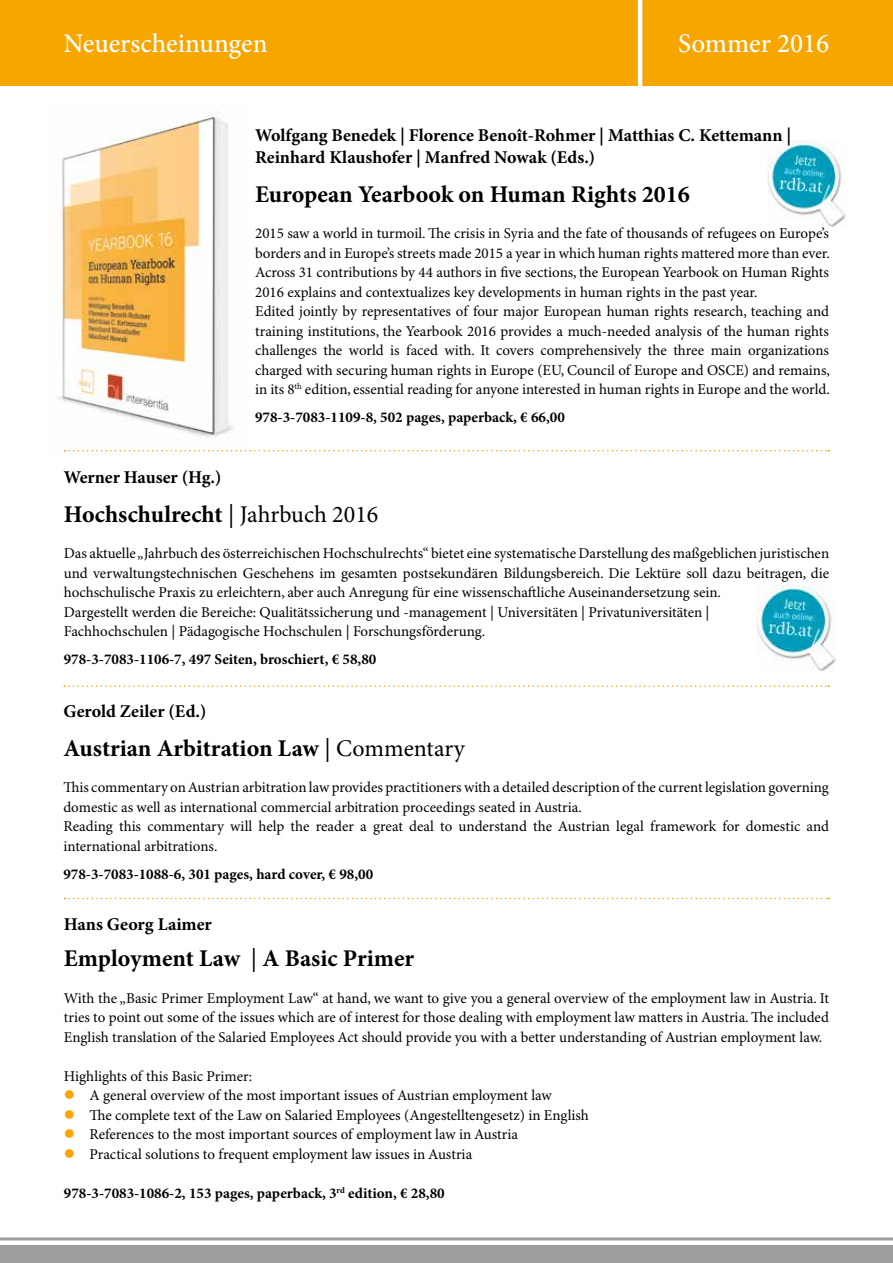
<style>
.page{position:relative;width:893px;height:1263px;background:#fff}
.page>*{position:absolute;margin:0;border:0;box-sizing:border-box;transform-origin:0 0}
.t1{font:500 27px "Minion Pro";color:#fff}
.t2{font:700 24px "Minion Pro";color:#000}
.t3{font:700 18px/22.5px "Minion Pro";letter-spacing:-.005em;color:#000}
.t4{font:15px/19.5px "Minion Pro";color:#000}
.t5{font:700 15px "Minion Pro";color:#000}
.s1{font-weight:400}
.s2{color:#f7a600}
</style>
<div class="page">
<img style="left:767px;top:140px;width:79px;height:87px">
<div style="left:0;top:1246px;width:893px;height:17px;background:#9d9d9c"></div>
<hr style="left:0;top:1237px;width:893px;height:3px;background:#9d9d9c">
<div style="left:0;top:0;width:893px;height:85px;background:#f7a600"></div>
<hr style="left:638px;top:0;width:4px;height:97px;background:#fff">
<svg style="left:65px;top:898px;width:764px;height:1px"></svg>
<img style="left:58px;top:111px;width:184px;height:341px">
<svg style="left:65px;top:450px;width:764px;height:1px"></svg>
<img style="left:757px;top:585px;width:78px;height:86px">
<svg style="left:64px;top:685px;width:765px;height:2px"></svg>
<h1 class="t1" style="left:63px;top:25px;width:206px">Neuerscheinungen</h1>
<h1 class="t1" style="left:678px;top:25px;width:153px">Sommer 2016</h1>
<p class="t3" style="left:255px;top:123px;width:538px">Wolfgang Benedek | Florence Benoît-Rohmer | Matthias C. Kettemann |<br>Reinhard Klaushofer | Manfred Nowak (Eds.)</p>
<h2 class="t2" style="left:255px;top:177px;width:436px">European Yearbook on Human Rights 2016</h2>
<p class="t4" style="left:255px;top:224px;width:576px">2015 saw a world in turmoil. The crisis in Syria and the fate of thousands of refugees on Europe’s borders and in Europe’s streets made 2015 a year in which human rights mattered more than ever.<br>Across 31 contributions by 44 authors in five sections, the European Yearbook on Human Rights 2016 explains and contextualizes key developments in human rights in the past year.<br>Edited jointly by representatives of four major European human rights research, teaching and training institutions, the Yearbook 2016 provides a much-needed analysis of the human rights challenges the world is faced with. It covers comprehensively the three main organizations charged with securing human rights in Europe (EU, Council of Europe and OSCE) and remains, in its 8<sup>th</sup> edition, essential reading for anyone interested in human rights in Europe and the world.</p>
<p class="t5" style="left:255px;top:407px;width:311px">978-3-7083-1109-8, 502 pages, paperback, € 66,00</p>
<p class="t3" style="left:64px;top:466px;width:159px">Werner Hauser (Hg.)</p>
<h2 class="t2" style="left:64px;top:497px;width:316px">Hochschulrecht <span class="s1">| Jahrbuch 2016</span></h2>
<p class="t4" style="left:64px;top:544px;width:767px">Das aktuelle „Jahrbuch des österreichischen Hochschulrechts“ bietet eine systematische Darstellung des maßgeblichen juristischen und verwaltungstechnischen Geschehens im gesamten postsekundären Bildungsbereich. Die Lektüre soll dazu beitragen, die hochschulische Praxis zu erleichtern, aber auch Anregung für eine wissenschaftliche Auseinandersetzung sein.<br>Dargestellt werden die Bereiche: Qualitätssicherung und -management | Universitäten | Privatuniversitäten |<br>Fachhochschulen | Pädagogische Hochschulen | Forschungsförderung.</p>
<p class="t5" style="left:64px;top:649px;width:314px">978-3-7083-1106-7, 497 Seiten, broschiert, € 58,80</p>
<p class="t3" style="left:63px;top:700px;width:145px">Gerold Zeiler (Ed.)</p>
<h2 class="t2" style="left:63px;top:731px;width:403px">Austrian Arbitration Law <span class="s1">| Commentary</span></h2>
<p class="t4" style="left:63px;top:778px;width:767px">This commentary on Austrian arbitration law provides practitioners with a detailed description of the current legislation governing domestic as well as international commercial arbitration proceedings seated in Austria.<br>Reading this commentary will help the reader a great deal to understand the Austrian legal framework for domestic and international arbitrations.</p>
<p class="t5" style="left:63px;top:863px;width:311px">978-3-7083-1088-6, 301 pages, hard cover, € 98,00</p>
<p class="t3" style="left:64px;top:912px;width:149px">Hans Georg Laimer</p>
<h2 class="t2" style="left:64px;top:941px;width:352px">Employment Law <span class="s1">|</span> A Basic Primer</h2>
<p class="t4" style="left:64px;top:988px;width:767px;text-align:justify">With the „Basic Primer Employment Law“ at hand, we want to give you a general overview of the employment law in Austria. It tries to point out some of the issues which are of interest for those dealing with employment law matters in Austria. The included English translation of the Salaried Employees Act should provide you with a better understanding of Austrian employment law.</p>
<p class="t4" style="left:64px;top:1066px;width:190px">Highlights of this Basic Primer:</p>
<p class="t4" style="left:64px;top:1086px;width:489px"><span class="s2">●</span> A general overview of the most important issues of Austrian employment law</p>
<p class="t4" style="left:64px;top:1105px;width:526px"><span class="s2">●</span> The complete text of the Law on Salaried Employees (Angestelltengesetz) in English</p>
<p class="t4" style="left:64px;top:1125px;width:456px"><span class="s2">●</span> References to the most important sources of employment law in Austria</p>
<p class="t4" style="left:64px;top:1144px;width:410px"><span class="s2">●</span> Practical solutions to frequent employment law issues in Austria</p>
<p class="t5" style="left:64px;top:1182px;width:382px">978-3-7083-1086-2, 153 pages, paperback, 3<sup>rd</sup> edition, € 28,80</p>
</div>
